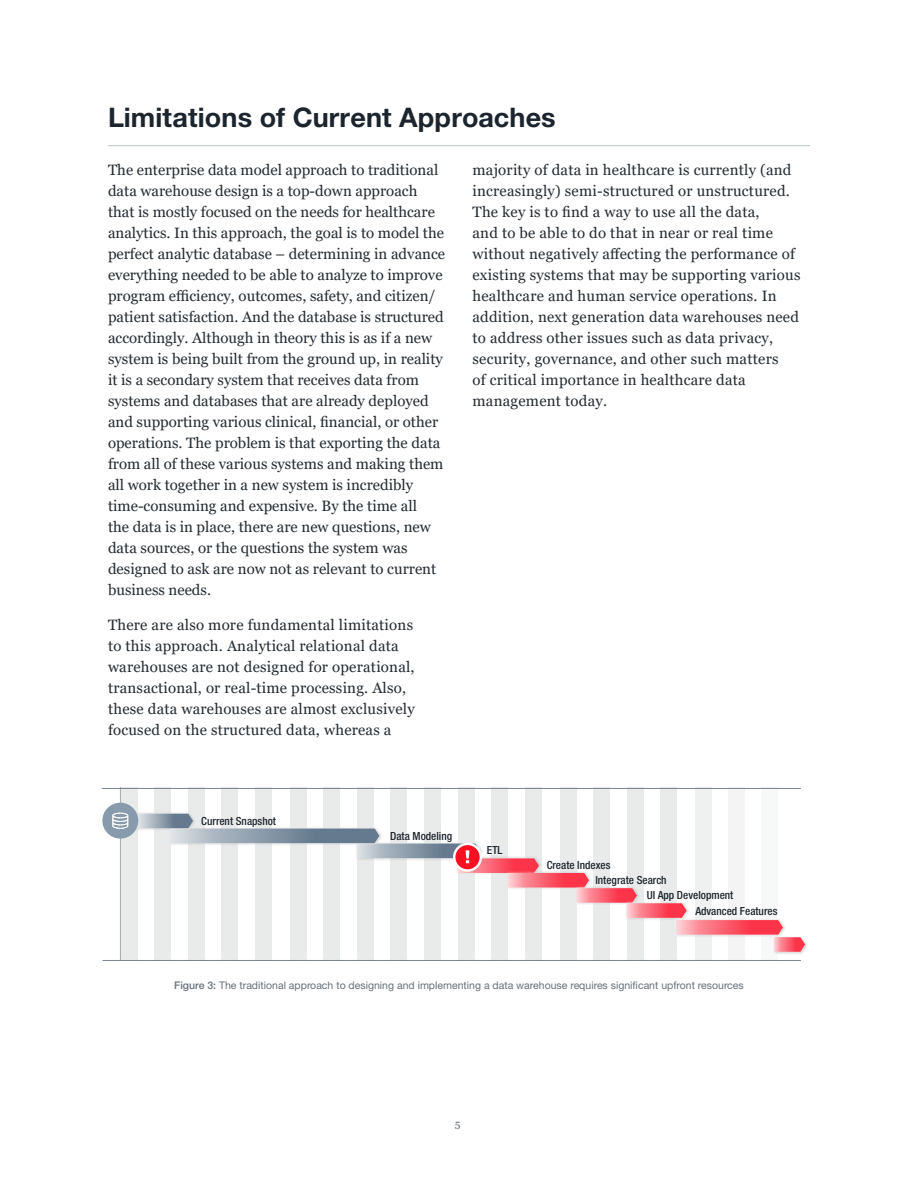
<style>
.page{position:relative;width:918px;height:1188px;background:#fff}
.page>*{position:absolute;margin:0;border:0;box-sizing:border-box;transform-origin:0 0}
.t1{font:700 27px "Helvetica Neue LT Pro";letter-spacing:.005em;color:#1c252d}
.t2{font:15px/21px "Georgia";color:#232b31}
.t3{font:500 condensed 11.25px "Helvetica Neue LT Pro";color:#1d252d}
.t4{font:10.5px "Helvetica Neue LT Pro";color:#66717a}
.t5{font:10.5px "Georgia";color:#596670}
.s1{font-weight:500}
</style>
<div class="page">
<hr style="left:108px;top:145px;width:702px;height:1px;background:#bfc5c8">
<div style="left:121px;top:787px;width:16px;height:174px;background:#e9ebeb"></div>
<div style="left:155px;top:787px;width:16px;height:173px;background:#e9ebeb"></div>
<div style="left:188px;top:787px;width:17px;height:173px;background:#e9ebeb"></div>
<div style="left:221px;top:787px;width:17px;height:173px;background:#e9ebeb"></div>
<div style="left:255px;top:787px;width:16px;height:173px;background:#e9ebeb"></div>
<div style="left:290px;top:787px;width:17px;height:173px;background:#e9ebeb"></div>
<div style="left:324px;top:787px;width:16px;height:173px;background:#e9ebeb"></div>
<div style="left:357px;top:787px;width:16px;height:173px;background:#e9ebeb"></div>
<div style="left:390px;top:787px;width:17px;height:173px;background:#e9ebeb"></div>
<div style="left:425px;top:787px;width:16px;height:173px;background:#e9ebeb"></div>
<div style="left:458px;top:787px;width:17px;height:173px;background:#e9ebeb"></div>
<div style="left:491px;top:787px;width:17px;height:173px;background:#e9ebeb"></div>
<div style="left:525px;top:787px;width:16px;height:173px;background:#e9ebeb"></div>
<div style="left:560px;top:787px;width:17px;height:173px;background:#e9ebeb"></div>
<div style="left:594px;top:787px;width:16px;height:173px;background:#e9ebeb"></div>
<div style="left:627px;top:787px;width:16px;height:173px;background:#e9ebeb"></div>
<div style="left:660px;top:787px;width:17px;height:173px;background:#e9ebeb"></div>
<div style="left:695px;top:787px;width:16px;height:173px;background:#eff0f0"></div>
<div style="left:728px;top:787px;width:16px;height:173px;background:#f4f4f5"></div>
<div style="left:762px;top:787px;width:16px;height:173px;background:#f7f8f8"></div>
<hr style="left:120px;top:787px;width:1px;height:173px;background:#a2aaad">
<hr style="left:102px;top:788px;width:699px;height:1px;background:#79858d">
<hr style="left:103px;top:960px;width:698px;height:1px;background:#79858d">
<img style="left:775px;top:941px;width:32px;height:13px">
<svg style="left:102px;top:803px;width:703px;height:149px"></svg>
<h1 class="t1" style="left:108px;top:101px;width:449px">Limitations of Current Approaches</h1>
<p class="t2" style="left:108px;top:160px;width:339px">The enterprise data model approach to traditional data warehouse design is a top-down approach that is mostly focused on the needs for healthcare analytics. In this approach, the goal is to model the perfect analytic database – determining in advance everything needed to be able to analyze to improve program efficiency, outcomes, safety, and citizen/ patient satisfaction. And the database is structured accordingly. Although in theory this is as if a new system is being built from the ground up, in reality it is a secondary system that receives data from systems and databases that are already deployed and supporting various clinical, financial, or other operations. The problem is that exporting the data from all of these various systems and making them all work together in a new system is incredibly time-consuming and expensive. By the time all<br>the data is in place, there are new questions, new data sources, or the questions the system was designed to ask are now not as relevant to current business needs.</p>
<p class="t2" style="left:108px;top:614px;width:308px">There are also more fundamental limitations to this approach. Analytical relational data warehouses are not designed for operational, transactional, or real-time processing. Also, these data warehouses are almost exclusively focused on the structured data, whereas a</p>
<p class="t2" style="left:472px;top:160px;width:329px">majority of data in healthcare is currently (and increasingly) semi-structured or unstructured.<br>The key is to find a way to use all the data,<br>and to be able to do that in near or real time without negatively affecting the performance of existing systems that may be supporting various healthcare and human service operations. In addition, next generation data warehouses need to address other issues such as data privacy, security, governance, and other such matters<br>of critical importance in healthcare data management today.</p>
<p class="t3" style="left:206px;top:703px;width:31px">Search</p>
<p class="t3" style="left:277px;top:702px;width:31px">Deploy</p>
<p class="t3" style="left:201px;top:814px;width:76px">Current Snapshot</p>
<p class="t3" style="left:390px;top:829px;width:63px">Data Modeling</p>
<p class="t3" style="left:487px;top:843px;width:17px">ETL</p>
<p class="t3" style="left:547px;top:858px;width:65px">Create Indexes</p>
<p class="t3" style="left:595px;top:873px;width:73px">Integrate Search</p>
<p class="t3" style="left:647px;top:888px;width:88px">UI App Development</p>
<p class="t3" style="left:695px;top:905px;width:84px">Advanced Features</p>
<p class="t4" style="left:174px;top:979px;width:571px"><span class="s1">Figure 3:</span> The traditional approach to designing and implementing a data warehouse requires significant upfront resources</p>
<p class="t5" style="left:455px;top:1119px;width:7px">5</p>
</div>
